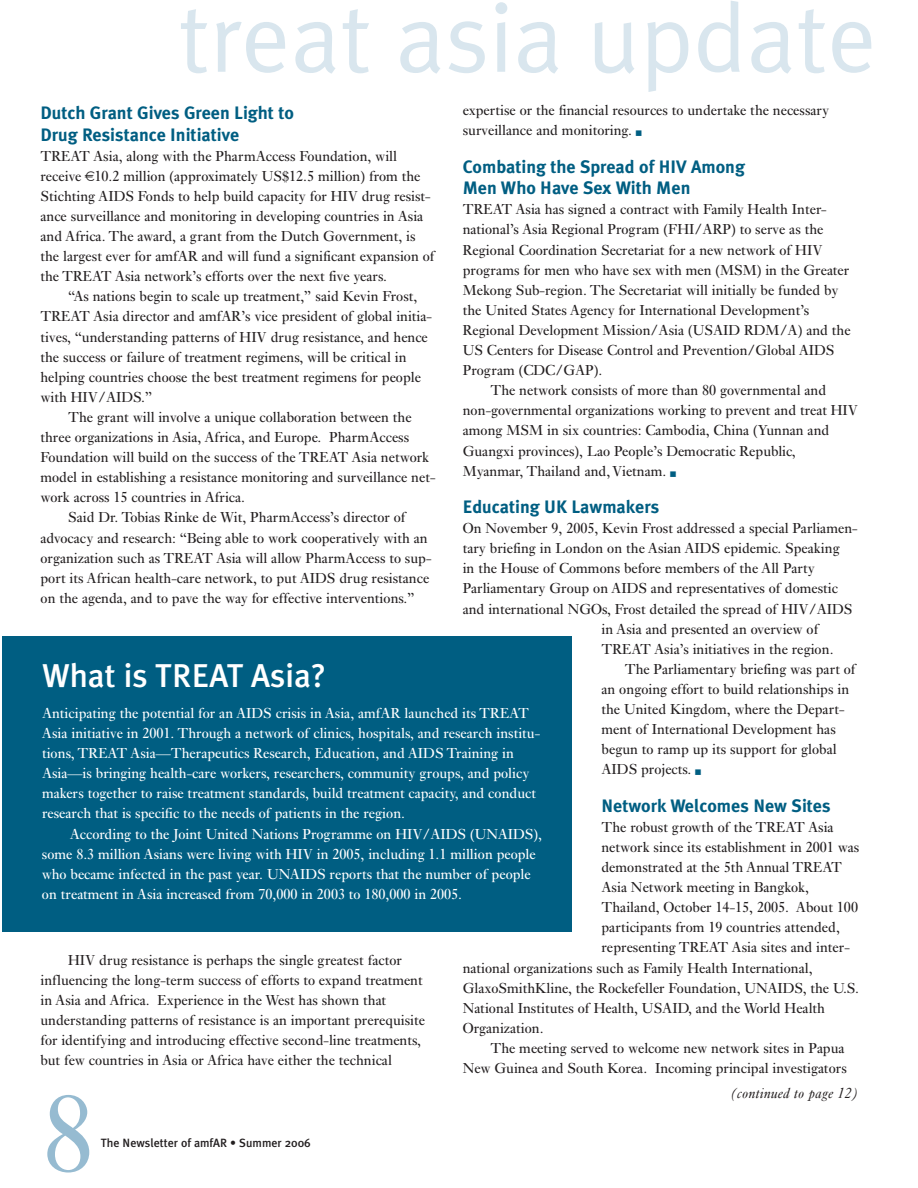
<style>
.page{position:relative;width:918px;height:1188px;background:#fff}
.page>*{position:absolute;margin:0;border:0;box-sizing:border-box;transform-origin:0 0}
.t1{font:111px "Ehrhardt";color:#96bbd1}
.t2{font:97.5px "Meta Plus Normal";color:#d9e6ee}
.t3{font:500 33px "Meta Plus";color:#fff}
.t4{font:700 18px/21.6px "Meta Plus";color:#005e82}
.t5{font:15px/20.1px "Ehrhardt";color:#231f20}
.t6{font:15px/20.1px "Ehrhardt";color:#fff}
.t7{font:italic 15px "Ehrhardt";color:#231f20}
.t8{font:500 12px "Meta Plus";color:#231f20}
.t9{font:6px "Zapf Dingbats IT Cby BT";color:#005e82}
.s1{font-family:"Monaco"}
</style>
<div class="page">
<div style="left:2px;top:636px;width:570px;height:296px;background:#005e82"></div>
<h2 class="t2" style="left:178px;top:-19px;width:700px">treat asia update</h2>
<p class="t5" style="left:463px;top:102px;width:368px">expertise or the financial resources to undertake the necessary surveillance and monitoring.</p>
<p class="t4" style="left:40px;top:102px;width:255px">Dutch Grant Gives Green Light to<br>Drug Resistance Initiative</p>
<p class="t5" style="left:40px;top:147px;width:396px">TREAT Asia, along with the PharmAccess Foundation, will receive <span class="s1">€</span>10.2 million (approximately US$12.5 million) from the Stichting AIDS Fonds to help build capacity for HIV drug resist&shy;ance surveillance and monitoring in developing countries in Asia and Africa. The award, a grant from the Dutch Government, is the largest ever for amfAR and will fund a significant expansion of the TREAT Asia network’s efforts over the next five years.</p>
<p class="t5" style="left:40px;top:288px;width:393px;text-indent:28px">“As nations begin to scale up treatment,” said Kevin Frost, TREAT Asia director and amfAR’s vice president of global initia&shy;tives, “understanding patterns of HIV drug resistance, and hence the success or failure of treatment regimens, will be critical in helping countries choose the best treatment regimens for people with HIV/AIDS.”</p>
<p class="t5" style="left:68px;top:409px;width:345px">The grant will involve a unique collaboration between the</p>
<p class="t5" style="left:40px;top:429px;width:370px">three organizations in Asia, Africa, and Europe. PharmAccess</p>
<p class="t5" style="left:40px;top:449px;width:390px">Foundation will build on the success of the TREAT Asia network</p>
<p class="t5" style="left:40px;top:469px;width:396px">model in establishing a resistance monitoring and surveillance net-</p>
<p class="t5" style="left:40px;top:489px;width:206px">work across 15 countries in Africa.</p>
<p class="t5" style="left:68px;top:509px;width:339px">Said Dr. Tobias Rinke de Wit, PharmAccess’s director of</p>
<p class="t5" style="left:40px;top:529px;width:389px">advocacy and research: “Being able to work cooperatively with an</p>
<p class="t5" style="left:40px;top:549px;width:393px">organization such as TREAT Asia will allow PharmAccess to sup-</p>
<p class="t5" style="left:40px;top:569px;width:390px">port its African health-care network, to put AIDS drug resistance</p>
<p class="t5" style="left:40px;top:589px;width:375px">on the agenda, and to pave the way for effective interventions.”</p>
<p class="t9" style="left:636px;top:130px;width:7px">■</p>
<p class="t4" style="left:463px;top:156px;width:284px">Combating the Spread of HIV Among<br>Men Who Have Sex With Men</p>
<p class="t5" style="left:463px;top:201px;width:365px">TREAT Asia has signed a contract with Family Health Inter-</p>
<p class="t5" style="left:463px;top:221px;width:362px">national’s Asia Regional Program (FHI/ARP) to serve as the</p>
<p class="t5" style="left:463px;top:241px;width:361px">Regional Coordination Secretariat for a new network of HIV</p>
<p class="t5" style="left:463px;top:261px;width:388px">programs for men who have sex with men (MSM) in the Greater</p>
<p class="t5" style="left:463px;top:281px;width:377px">Mekong Sub-region. The Secretariat will initially be funded by</p>
<p class="t5" style="left:463px;top:301px;width:348px">the United States Agency for International Development’s</p>
<p class="t5" style="left:463px;top:321px;width:389px">Regional Development Mission/Asia (USAID RDM/A) and the</p>
<p class="t5" style="left:463px;top:342px;width:373px">US Centers for Disease Control and Prevention/Global AIDS</p>
<p class="t5" style="left:463px;top:362px;width:141px">Program (CDC/GAP).</p>
<p class="t5" style="left:490px;top:382px;width:337px">The network consists of more than 80 governmental and</p>
<p class="t5" style="left:463px;top:402px;width:397px">non-governmental organizations working to prevent and treat HIV</p>
<p class="t5" style="left:463px;top:422px;width:368px">among MSM in six countries: Cambodia, China (Yunnan and</p>
<p class="t5" style="left:463px;top:442px;width:335px">Guangxi provinces), Lao People’s Democratic Republic,</p>
<p class="t5" style="left:463px;top:462px;width:205px">Myanmar, Thailand and,Vietnam.</p>
<p class="t9" style="left:670px;top:471px;width:7px">■</p>
<p class="t4" style="left:463px;top:496px;width:198px">Educating UK Lawmakers</p>
<p class="t5" style="left:463px;top:520px;width:396px">On November 9, 2005, Kevin Frost addressed a special Parliamen-</p>
<p class="t5" style="left:463px;top:540px;width:378px">tary briefing in London on the Asian AIDS epidemic. Speaking</p>
<p class="t5" style="left:463px;top:560px;width:354px">in the House of Commons before members of the All Party</p>
<p class="t5" style="left:463px;top:580px;width:377px">Parliamentary Group on AIDS and representatives of domestic</p>
<p class="t5" style="left:463px;top:600px;width:391px">and international NGOs, Frost detailed the spread of HIV/AIDS</p>
<p class="t5" style="left:602px;top:620px;width:218px">in Asia and presented an overview of</p>
<p class="t5" style="left:602px;top:640px;width:234px">TREAT Asia’s initiatives in the region.</p>
<p class="t5" style="left:625px;top:660px;width:232px">The Parliamentary briefing was part of</p>
<p class="t5" style="left:602px;top:680px;width:249px">an ongoing effort to build relationships in</p>
<p class="t5" style="left:602px;top:701px;width:245px">the United Kingdom, where the Depart-</p>
<p class="t5" style="left:602px;top:721px;width:236px">ment of International Development has</p>
<p class="t5" style="left:602px;top:741px;width:237px">begun to ramp up its support for global</p>
<p class="t5" style="left:602px;top:761px;width:91px">AIDS projects.</p>
<p class="t9" style="left:695px;top:769px;width:7px">■</p>
<p class="t4" style="left:602px;top:795px;width:231px">Network Welcomes New Sites</p>
<p class="t5" style="left:602px;top:818px;width:234px">The robust growth of the TREAT Asia</p>
<p class="t5" style="left:602px;top:838px;width:259px">network since its establishment in 2001 was</p>
<p class="t5" style="left:602px;top:859px;width:242px">demonstrated at the 5th Annual TREAT</p>
<p class="t5" style="left:602px;top:879px;width:209px">Asia Network meeting in Bangkok,</p>
<p class="t5" style="left:602px;top:899px;width:258px">Thailand, October 14-15, 2005. About 100</p>
<p class="t5" style="left:602px;top:919px;width:240px">participants from 19 countries attended,</p>
<p class="t5" style="left:602px;top:939px;width:250px">representing TREAT Asia sites and inter-</p>
<p class="t5" style="left:463px;top:959px;width:351px">national organizations such as Family Health International,</p>
<p class="t5" style="left:463px;top:979px;width:398px">GlaxoSmithKline, the Rockefeller Foundation, UNAIDS, the U.S.</p>
<p class="t5" style="left:463px;top:999px;width:364px">National Institutes of Health, USAID, and the World Health</p>
<p class="t5" style="left:463px;top:1019px;width:82px">Organization.</p>
<p class="t5" style="left:490px;top:1039px;width:356px">The meeting served to welcome new network sites in Papua</p>
<p class="t5" style="left:463px;top:1060px;width:386px">New Guinea and South Korea. Incoming principal investigators</p>
<h3 class="t3" style="left:42px;top:657px;width:286px">What is TREAT Asia?</h3>
<p class="t6" style="left:42px;top:704px;width:500px">Anticipating the potential for an AIDS crisis in Asia, amfAR launched its TREAT Asia initiative in 2001. Through a network of clinics, hospitals, and research institu&shy;tions, TREAT Asia—Therapeutics Research, Education, and AIDS Training in Asia—is bringing health-care workers, researchers, community groups, and policy makers together to raise treatment standards, build treatment capacity, and conduct research that is specific to the needs of patients in the region.</p>
<p class="t6" style="left:42px;top:825px;width:502px;text-indent:28px">According to the Joint United Nations Programme on HIV/AIDS (UNAIDS), some 8.3 million Asians were living with HIV in 2005, including 1.1 million people who became infected in the past year. UNAIDS reports that the number of people on treatment in Asia increased from 70,000 in 2003 to 180,000 in 2005.</p>
<p class="t5" style="left:40px;top:951px;width:386px;text-indent:28px">HIV drug resistance is perhaps the single greatest factor influencing the long-term success of efforts to expand treatment in Asia and Africa. Experience in the West has shown that understanding patterns of resistance is an important prerequisite for identifying and introducing effective second-line treatments, but few countries in Asia or Africa have either the technical</p>
<h1 class="t1" style="left:42px;top:1097px;width:54px">8</h1>
<p class="t8" style="left:101px;top:1136px;width:211px">The Newsletter of amfAR • Summer 2006</p>
<p class="t7" style="left:730px;top:1088px;width:129px">(continued to page 12)</p>
</div>
